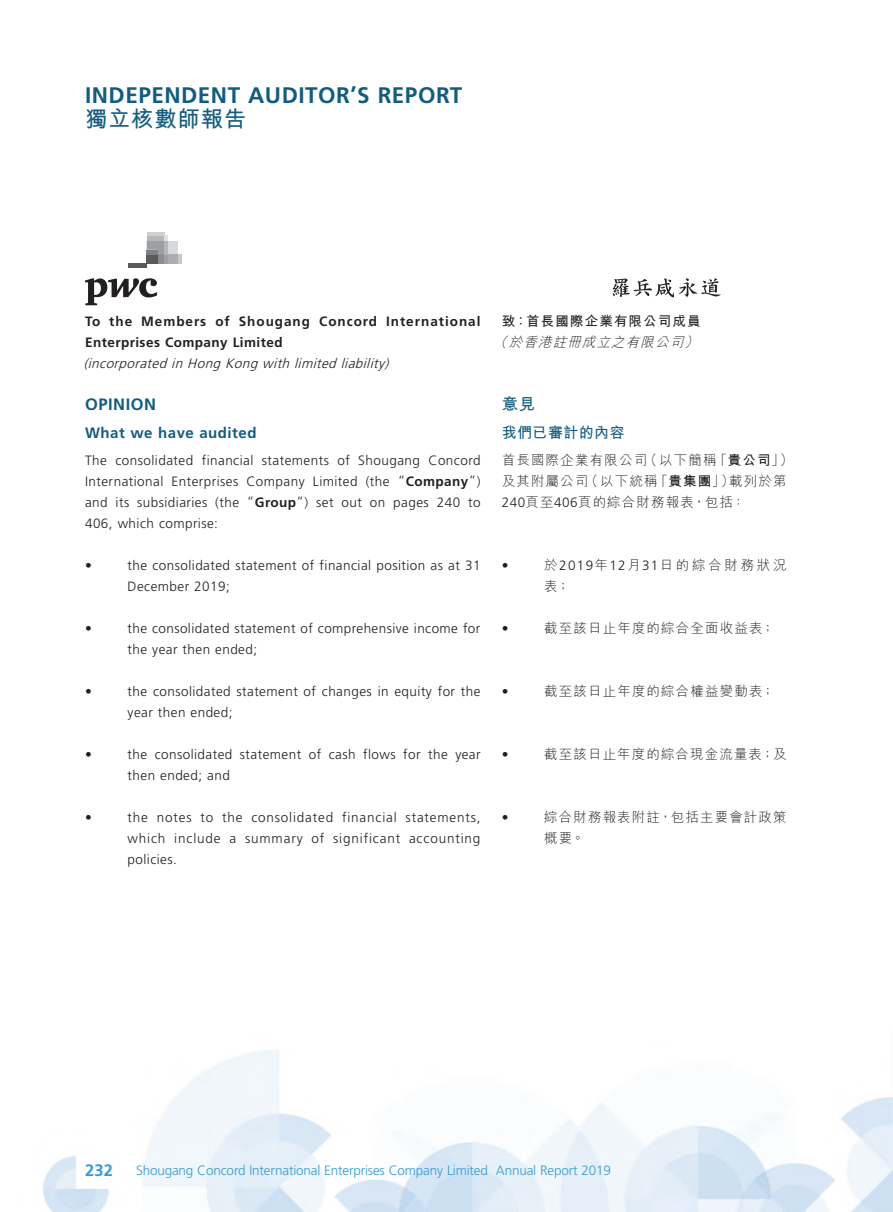
<style>
.page{position:relative;width:893px;height:1212px;background:#fff}
.page>*{position:absolute;margin:0;border:0;box-sizing:border-box;transform-origin:0 0}
.t1{font:700 22.5px "Frutiger LT Std";letter-spacing:.025em;color:#135c80}
.t2{font:700 22.5px "M Hei HK";letter-spacing:.03em;color:#135c80}
.Heading_1{font:700 16.5px "Frutiger LT Std";letter-spacing:.035em;color:#135c80}
.Body_Text{font:700 16.5px "Frutiger LT Std";color:#349bd3}
.C_Heading_1{font:700 16.5px "M Hei HK";color:#135c80}
.Heading_2{font:700 15px "Frutiger LT Std";letter-spacing:.035em;color:#135c80}
.C_Heading_2{font:700 15px "M Hei HK";letter-spacing:.03em;color:#135c80}
.Body_Text-2{font:300 13.5px/21px "Frutiger LT Std";letter-spacing:.035em;color:#231f20}
.C_Body_Text{font:300 13.5px/21px "M Hei HK";letter-spacing:.085em;color:#231f20}
.t3{font:300 13.5px "Frutiger LT Std";letter-spacing:-.01em;color:#349bd3}
.Body_Text-3{font:700 13.5px/21px "Frutiger LT Std";letter-spacing:.07em;color:#231f20}
.Body_Text-4{font:italic 300 13.5px "Frutiger LT Std";color:#231f20}
.C_Body_Text-2{font:300 13.5px/21px "M Hei HK";letter-spacing:.2em;color:#231f20}
.C_Body_Text-3{font:700 13.5px "M Hei HK";letter-spacing:.085em;color:#231f20}
.C_Body_Text-4{font:italic 300 13.5px "M Hei HK";color:#231f20}
.C_Body_Text-5{font:300 13.5px "Frutiger LT Std";color:#231f20}
.s1{font-weight:700}
.s2{font-family:"Frutiger LT Std"}
</style>
<div class="page">
<img style="left:43px;top:241px;width:850px;height:971px">
<svg style="left:85px;top:278px;width:72px;height:27px"></svg>
<div style="left:177px;top:254px;width:5px;height:9px;background:#c7c8ca"></div>
<div style="left:168px;top:241px;width:9px;height:13px;background:#d8d9db"></div>
<div style="left:129px;top:263px;width:18px;height:5px;background:#5a5a5d"></div>
<div style="left:168px;top:254px;width:9px;height:9px;background:#acadb1"></div>
<hr style="left:147px;top:232px;width:18px;height:3px;background:#cfd0d2">
<svg style="left:147px;top:235px;width:21px;height:28px"></svg>
<svg style="left:613px;top:278px;width:108px;height:19px"></svg>
<p class="t1" style="left:85px;top:82px;width:379px">INDEPENDENT AUDITOR’S REPORT</p>
<p class="t2" style="left:85px;top:103px;width:163px">獨立核數師報告</p>
<p class="Body_Text-3" style="left:85px;top:311px;width:397px">To the Members of Shougang Concord International<br>Enterprises Company Limited</p>
<p class="Body_Text-4" style="left:84px;top:356px;width:310px">(incorporated in Hong Kong with limited liability)</p>
<p class="Heading_1" style="left:85px;top:395px;width:73px">OPINION</p>
<p class="Heading_2" style="left:85px;top:424px;width:173px">What we have audited</p>
<p class="Body_Text-2" style="left:85px;top:450px;width:397px;text-align:justify">The consolidated financial statements of Shougang Concord International Enterprises Company Limited (the “<span class="s1">Company</span>”) and its subsidiaries (the “<span class="s1">Group</span>”) set out on pages 240 to 406, which comprise:</p>
<p class="Body_Text-2" style="left:85px;top:555px;width:8px">•</p>
<p class="Body_Text-2" style="left:128px;top:555px;width:355px">the consolidated statement of financial position as at 31<br>December 2019;</p>
<p class="Body_Text-2" style="left:85px;top:618px;width:8px">•</p>
<p class="Body_Text-2" style="left:128px;top:618px;width:354px">the consolidated statement of comprehensive income for the year then ended;</p>
<p class="Body_Text-2" style="left:85px;top:681px;width:8px">•</p>
<p class="Body_Text-2" style="left:128px;top:681px;width:354px">the consolidated statement of changes in equity for the year then ended;</p>
<p class="Body_Text-2" style="left:85px;top:744px;width:8px">•</p>
<p class="Body_Text-2" style="left:128px;top:744px;width:355px">the consolidated statement of cash flows for the year then ended; and</p>
<p class="Body_Text-2" style="left:85px;top:807px;width:8px">•</p>
<p class="Body_Text-2" style="left:128px;top:807px;width:355px;text-align:justify">the notes to the consolidated financial statements, which include a summary of significant accounting policies.</p>
<p class="C_Body_Text-3" style="left:502px;top:311px;width:200px">致：首長國際企業有限公司成員</p>
<p class="C_Body_Text-4" style="left:494px;top:335px;width:209px">（於香港註冊成立之有限公司）</p>
<p class="C_Heading_1" style="left:502px;top:392px;width:35px">意見</p>
<p class="C_Heading_2" style="left:502px;top:421px;width:124px">我們已審計的內容</p>
<p class="C_Body_Text" style="left:502px;top:449px;width:293px">首長國際企業有限公司（以下簡稱「<span class="s1">貴公司</span>」）及其附屬公司（以下統稱「<span class="s1">貴集團</span>」）載列於第<br><span class="s2">240</span>頁至<span class="s2">406</span>頁的綜合財務報表，包括：</p>
<p class="C_Body_Text-5" style="left:502px;top:558px;width:8px">•</p>
<p class="C_Body_Text-2" style="left:544px;top:554px;width:244px">於<span class="s2">2019</span>年<span class="s2">12</span>月<span class="s2">31</span>日的綜合財務狀況表；</p>
<p class="C_Body_Text-5" style="left:502px;top:621px;width:8px">•</p>
<p class="C_Body_Text" style="left:544px;top:617px;width:232px">截至該日止年度的綜合全面收益表；</p>
<p class="C_Body_Text-5" style="left:502px;top:684px;width:8px">•</p>
<p class="C_Body_Text" style="left:544px;top:680px;width:232px">截至該日止年度的綜合權益變動表；</p>
<p class="C_Body_Text-5" style="left:502px;top:747px;width:8px">•</p>
<p class="C_Body_Text" style="left:544px;top:743px;width:244px">截至該日止年度的綜合現金流量表；及</p>
<p class="C_Body_Text-5" style="left:502px;top:810px;width:8px">•</p>
<p class="C_Body_Text" style="left:544px;top:806px;width:244px">綜合財務報表附註，包括主要會計政策概要。</p>
<p class="Body_Text" style="left:85px;top:1161px;width:29px">232</p>
<p class="t3" style="left:136px;top:1162px;width:476px">Shougang Concord International Enterprises Company Limited Annual Report 2019</p>
</div>
